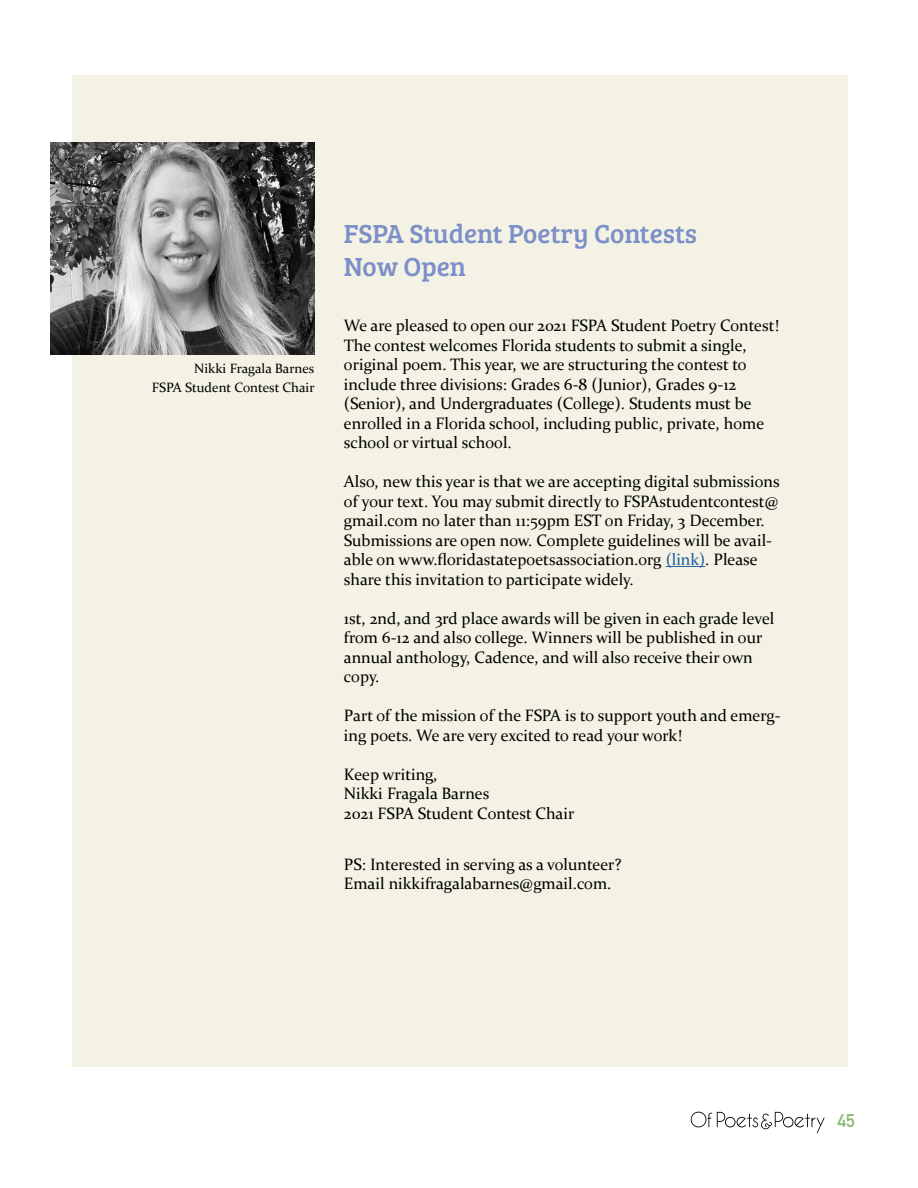
<style>
.page{position:relative;width:918px;height:1188px;background:#fff}
.page>*{position:absolute;margin:0;border:0;box-sizing:border-box;transform-origin:0 0}
.t1{font:27px/33px "Bree Serif";color:#7d8fc8}
.t2{font:18px "DIN Mittelschrift Std";color:#89ba76}
.t3{font:16.5px/19.5px "Constantia";color:#000}
.t4{font:13.5px/19.5px "Constantia";color:#000;text-align:right}
.s1{color:#215e9e}
</style>
<div class="page">
<div style="left:72px;top:76px;width:776px;height:991px;background:#f3f2e4"></div>
<img style="left:51px;top:143px;width:263px;height:211px">
<hr style="left:666px;top:566px;width:39px;height:1px;background:#215e9e">
<svg style="left:691px;top:1112px;width:134px;height:21px"></svg>
<p class="t4" style="left:152px;top:358px;width:164px">Nikki Fragala Barnes<br>FSPA Student Contest Chair</p>
<h1 class="t1" style="left:344px;top:215px;width:355px">FSPA Student Poetry Contests<br>Now Open</h1>
<p class="t3" style="left:344px;top:315px;width:437px">We are pleased to open our 2021 FSPA Student Poetry Contest!<br>The contest welcomes Florida students to submit a single, original poem. This year, we are structuring the contest to include three divisions: Grades 6-8 (Junior), Grades 9-12 (Senior), and Undergraduates (College). Students must be enrolled in a Florida school, including public, private, home school or virtual school.</p>
<p class="t3" style="left:344px;top:471px;width:437px">Also, new this year is that we are accepting digital submissions of your text. You may submit directly to FSPAstudentcontest@ gmail.com no later than 11:59pm EST on Friday, 3 December.<br>Submissions are open now. Complete guidelines will be avail&shy;able on www.floridastatepoetsassociation.org <span class="s1">(link)</span>. Please share this invitation to participate widely.</p>
<p class="t3" style="left:344px;top:608px;width:432px">1st, 2nd, and 3rd place awards will be given in each grade level from 6-12 and also college. Winners will be published in our annual anthology, Cadence, and will also receive their own copy.</p>
<p class="t3" style="left:344px;top:705px;width:438px">Part of the mission of the FSPA is to support youth and emerg&shy;ing poets. We are very excited to read your work!</p>
<p class="t3" style="left:344px;top:764px;width:232px">Keep writing,<br>Nikki Fragala Barnes<br>2021 FSPA Student Contest Chair</p>
<p class="t3" style="left:344px;top:854px;width:279px">PS: Interested in serving as a volunteer?<br>Email nikkifragalabarnes@gmail.com.</p>
<p class="t2" style="left:837px;top:1110px;width:19px">45</p>
</div>
